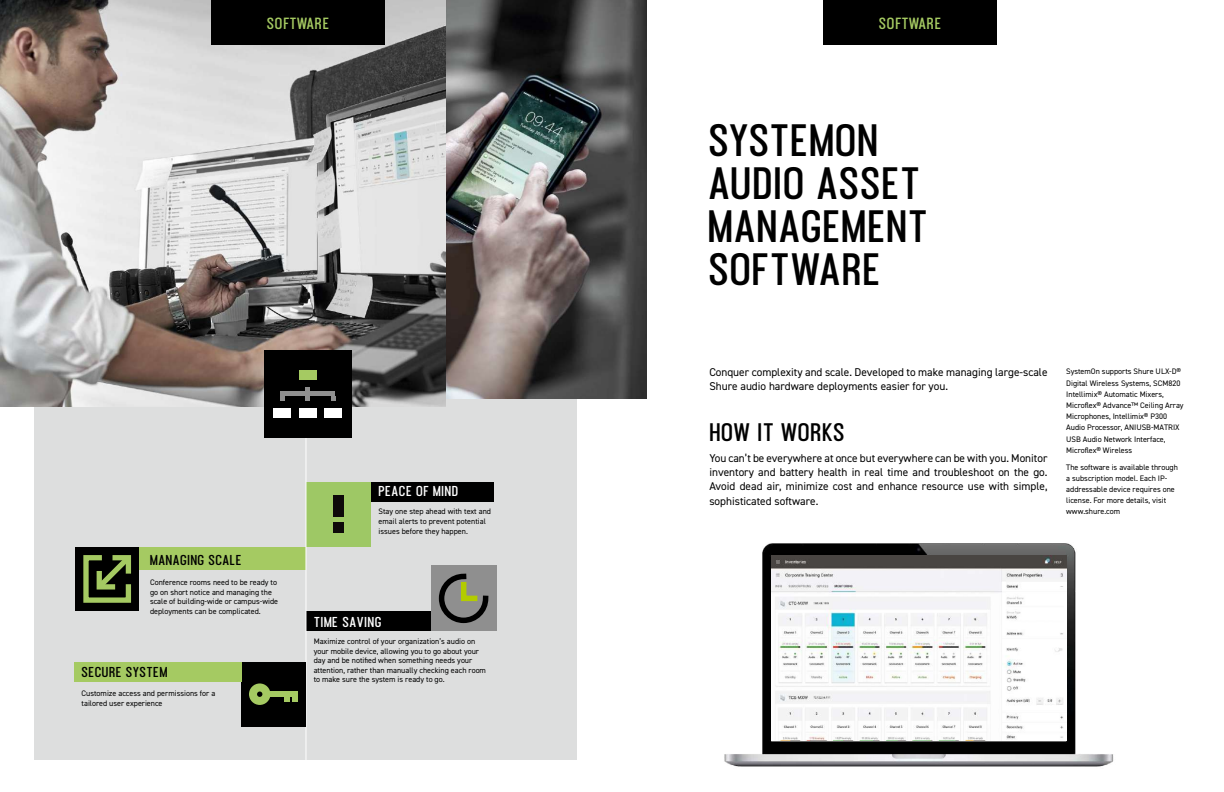
<style>
.page{position:relative;width:1224px;height:792px;background:#fff}
.page>*{position:absolute;margin:0;border:0;box-sizing:border-box;transform-origin:0 0}
.t1{font:700 40px/42.9px "Ostrich Proper";letter-spacing:-.015em;color:#000}
.t2{font:700 22.4px "Ostrich Proper";letter-spacing:-.01em;color:#000}
.t3{font:700 14.3px "Ostrich Proper";color:#a5ca62}
.t4{font:700 12.7px "Ostrich Proper";color:#000}
.t5{font:700 12.7px "Ostrich Proper";color:#fff}
.t6{font:11.3px/14.4px "DIN2014";color:#000}
.t7{font:8px/11.2px "DIN2014";color:#000}
</style>
<div class="page">
<img style="left:724px;top:543px;width:390px;height:224px">
<div style="left:35px;top:350px;width:542px;height:410px;background:#dddede"></div>
<img style="left:446px;top:0;width:201px;height:398px">
<img style="left:0;top:0;width:446px;height:407px">
<div style="left:306px;top:482px;width:65px;height:64px;background:#9ec865"></div>
<div style="left:333px;top:522px;width:11px;height:11px;background:#0e0a0a"></div>
<div style="left:333px;top:495px;width:11px;height:22px;background:#0e0a0a"></div>
<div style="left:306px;top:612px;width:190px;height:19px;background:#000"></div>
<div style="left:139px;top:547px;width:166px;height:23px;background:#a5ca62"></div>
<div style="left:371px;top:482px;width:122px;height:20px;background:#000"></div>
<div style="left:431px;top:566px;width:66px;height:65px;background:#8f8f8f"></div>
<svg style="left:438px;top:573px;width:51px;height:51px"></svg>
<hr style="left:305px;top:396px;width:1px;height:396px;background:#fff">
<div style="left:211px;top:0;width:174px;height:44px;background:#000"></div>
<div style="left:823px;top:0;width:174px;height:44px;background:#000"></div>
<div style="left:264px;top:350px;width:88px;height:88px;background:#000"></div>
<div style="left:299px;top:408px;width:18px;height:10px;background:#fff"></div>
<div style="left:299px;top:370px;width:18px;height:10px;background:#a5ca62"></div>
<div style="left:324px;top:408px;width:18px;height:10px;background:#fff"></div>
<div style="left:273px;top:408px;width:18px;height:10px;background:#fff"></div>
<svg style="left:306px;top:388px;width:4px;height:12px"></svg>
<svg style="left:280px;top:396px;width:4px;height:4px"></svg>
<svg style="left:331px;top:396px;width:4px;height:4px"></svg>
<hr style="left:280px;top:392px;width:55px;height:4px;background:#8f8f8f">
<div style="left:75px;top:547px;width:64px;height:64px;background:#000"></div>
<svg style="left:83px;top:555px;width:48px;height:48px"></svg>
<div style="left:241px;top:662px;width:64px;height:64px;background:#000"></div>
<div style="left:257px;top:691px;width:40px;height:6px;background:#a5ca62"></div>
<div style="left:284px;top:691px;width:5px;height:11px;background:#a5ca62"></div>
<div style="left:292px;top:691px;width:5px;height:11px;background:#a5ca62"></div>
<div style="left:249px;top:683px;width:21px;height:22px;background:#a5ca62;border-radius:50%"></div>
<svg style="left:257px;top:692px;width:5px;height:5px"></svg>
<div style="left:74px;top:662px;width:167px;height:20px;background:#a5ca62"></div>
<img style="left:772px;top:555px;width:295px;height:186px">
<h3 class="t3" style="left:267px;top:14px;width:65px">SOFTWARE</h3>
<h3 class="t3" style="left:879px;top:14px;width:65px">SOFTWARE</h3>
<h3 class="t4" style="left:150px;top:551px;width:94px">MANAGING SCALE</h3>
<p class="t7" style="left:150px;top:577px;width:130px;line-height:9.6px">Conference rooms need to be ready to go on short notice and managing the scale of building-wide or campus-wide deployments can be complicated.</p>
<h3 class="t4" style="left:82px;top:664px;width:88px">SECURE SYSTEM</h3>
<p class="t7" style="left:82px;top:689px;width:135px;line-height:9.6px">Customize access and permissions for a tailored user experience</p>
<h3 class="t5" style="left:379px;top:483px;width:81px">PEACE OF MIND</h3>
<p class="t7" style="left:379px;top:507px;width:114px;line-height:9.6px">Stay one step ahead with text and email alerts to prevent potential issues before they happen.</p>
<h3 class="t5" style="left:314px;top:614px;width:70px">TIME SAVING</h3>
<p class="t7" style="left:314px;top:636px;width:174px;line-height:9.6px">Maximize control of your organization’s audio on your mobile device, allowing you to go about your day and be notified when something needs your attention, rather than manually checking each room to make sure the system is ready to go.</p>
<h1 class="t1" style="left:708px;top:118px;width:222px">SYSTEMON<br>AUDIO ASSET<br>MANAGEMENT<br>SOFTWARE</h1>
<h3 class="t6" style="left:709px;top:365px;width:340px">Conquer complexity and scale. Developed to make managing large-scale<br>Shure audio hardware deployments easier for you.</h3>
<h2 class="t2" style="left:709px;top:418px;width:138px">HOW IT WORKS</h2>
<h3 class="t6" style="left:709px;top:450px;width:340px;text-align:justify">You can’t be everywhere at once but everywhere can be with you. Monitor inventory and battery health in real time and troubleshoot on the go.<br>Avoid dead air, minimize cost and enhance resource use with simple, sophisticated software.</h3>
<p class="t7" style="left:1066px;top:366px;width:119px">SystemOn supports Shure ULX-D®<br>Digital Wireless Systems, SCM820<br>Intellimix® Automatic Mixers,<br>Microflex® Advance™ Ceiling Array<br>Microphones, Intellimix® P300<br>Audio Processor, ANIUSB-MATRIX<br>USB Audio Network Interface,<br>Microflex® Wireless</p>
<p class="t7" style="left:1066px;top:461px;width:113px">The software is available through a subscription model. Each IP&shy;addressable device requires one license. For more details, visit www.shure.com</p>
</div>
